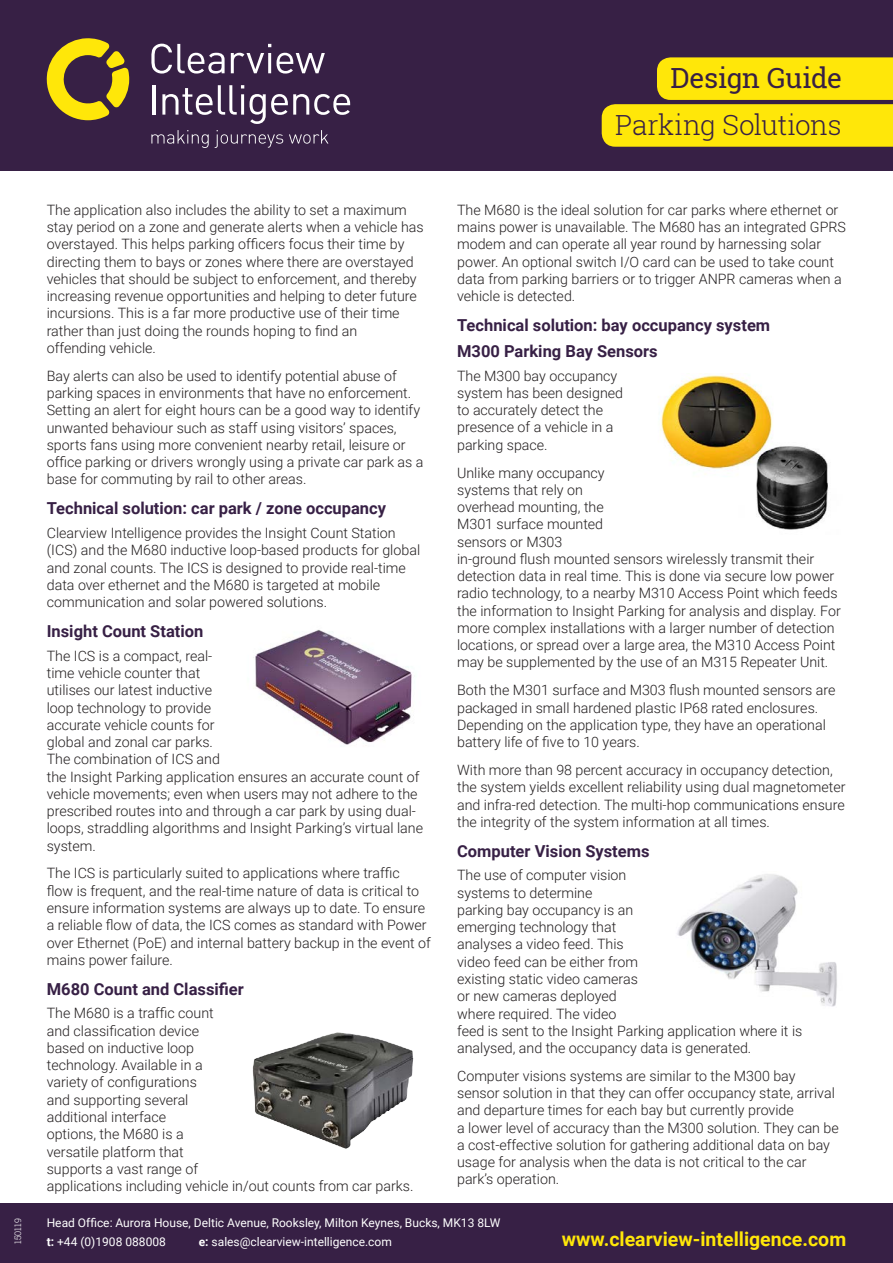
<style>
.page{position:relative;width:893px;height:1263px;background:#fff}
.page>*{position:absolute;margin:0;border:0;box-sizing:border-box;transform-origin:0 0}
.project___location{font:300 27.75px "Roboto Slab";letter-spacing:-.02em;color:#372045}
.t1{font:27.75px "Roboto Slab";letter-spacing:-.015em;color:#372045}
.t2{font:700 19.5px "Roboto";color:#ffe709}
.sub_heading{font:700 16.5px "Roboto";color:#372045}
.body_text{font:300 14.25px/17.2px "Roboto";color:#231f20}
.t3{font:12px "Roboto";color:#fff}
.strapline{font:300 9px "Roboto Slab";color:#fff}
.s1{font-weight:700}
</style>
<div class="page">
<div style="left:0;top:0;width:893px;height:170px;background:#372045"></div>
<svg style="left:46px;top:38px;width:83px;height:82px"></svg>
<svg style="left:151px;top:130px;width:58px;height:18px"></svg>
<svg style="left:215px;top:130px;width:68px;height:18px"></svg>
<svg style="left:289px;top:130px;width:39px;height:14px"></svg>
<svg style="left:151px;top:44px;width:74px;height:30px"></svg>
<svg style="left:231px;top:53px;width:33px;height:20px"></svg>
<hr style="left:268px;top:53px;width:3px;height:20px;background:#fff">
<svg style="left:277px;top:53px;width:48px;height:21px"></svg>
<hr style="left:153px;top:85px;width:3px;height:30px;background:#fff">
<svg style="left:162px;top:85px;width:82px;height:30px"></svg>
<hr style="left:241px;top:94px;width:3px;height:21px;background:#fff">
<svg style="left:250px;top:94px;width:100px;height:30px"></svg>
<svg style="left:602px;top:57px;width:291px;height:90px;background:#e0c812"></svg>
<div style="left:0;top:1203px;width:893px;height:60px;background:#372045"></div>
<img style="left:253px;top:629px;width:159px;height:116px">
<img style="left:252px;top:1032px;width:162px;height:117px">
<img style="left:660px;top:373px;width:168px;height:157px">
<img style="left:677px;top:874px;width:160px;height:133px">
<p class="strapline" style="left:12px;top:1244px;width:27px;rotate:-90deg">150119</p>
<p class="body_text" style="left:47px;top:201px;width:378px">The application also includes the ability to set a maximum stay period on a zone and generate alerts when a vehicle has overstayed. This helps parking officers focus their time by directing them to bays or zones where there are overstayed vehicles that should be subject to enforcement, and thereby increasing revenue opportunities and helping to deter future incursions. This is a far more productive use of their time rather than just doing the rounds hoping to find an<br>offending vehicle.</p>
<p class="body_text" style="left:47px;top:366px;width:378px">Bay alerts can also be used to identify potential abuse of parking spaces in environments that have no enforcement.<br>Setting an alert for eight hours can be a good way to identify unwanted behaviour such as staff using visitors’ spaces, sports fans using more convenient nearby retail, leisure or office parking or drivers wrongly using a private car park as a base for commuting by rail to other areas.</p>
<p class="sub_heading" style="left:47px;top:497px;width:341px">Technical solution: car park / zone occupancy</p>
<p class="body_text" style="left:47px;top:524px;width:375px">Clearview Intelligence provides the Insight Count Station (ICS) and the M680 inductive loop-based products for global and zonal counts. The ICS is designed to provide real-time data over ethernet and the M680 is targeted at mobile communication and solar powered solutions.</p>
<p class="sub_heading" style="left:47px;top:620px;width:158px">Insight Count Station</p>
<p class="body_text" style="left:47px;top:646px;width:378px">The ICS is a compact, real-<br>time vehicle counter that<br>utilises our latest inductive<br>loop technology to provide<br>accurate vehicle counts for<br>global and zonal car parks.<br>The combination of ICS and<br>the Insight Parking application ensures an accurate count of vehicle movements; even when users may not adhere to the prescribed routes into and through a car park by using dual&shy;loops, straddling algorithms and Insight Parking’s virtual lane system.</p>
<p class="body_text" style="left:47px;top:864px;width:386px">The ICS is particularly suited to applications where traffic<br>flow is frequent, and the real-time nature of data is critical to ensure information systems are always up to date. To ensure a reliable flow of data, the ICS comes as standard with Power over Ethernet (PoE) and internal battery backup in the event of mains power failure.</p>
<p class="sub_heading" style="left:47px;top:977px;width:199px">M680 Count and Classifier</p>
<p class="body_text" style="left:47px;top:1004px;width:368px">The M680 is a traffic count<br>and classification device<br>based on inductive loop<br>technology. Available in a<br>variety of configurations<br>and supporting several<br>additional interface<br>options, the M680 is a<br>versatile platform that<br>supports a vast range of<br>applications including vehicle in/out counts from car parks.</p>
<p class="t1" style="left:670px;top:59px;width:173px">Design Guide</p>
<p class="project___location" style="left:615px;top:106px;width:228px">Parking Solutions</p>
<p class="body_text" style="left:457px;top:201px;width:390px">The M680 is the ideal solution for car parks where ethernet or mains power is unavailable. The M680 has an integrated GPRS modem and can operate all year round by harnessing solar power. An optional switch I/O card can be used to take count data from parking barriers or to trigger ANPR cameras when a vehicle is detected.</p>
<p class="sub_heading" style="left:457px;top:314px;width:315px">Technical solution: bay occupancy system</p>
<p class="sub_heading" style="left:457px;top:340px;width:202px">M300 Parking Bay Sensors</p>
<p class="body_text" style="left:457px;top:366px;width:167px">The M300 bay occupancy system has been designed to accurately detect the presence of a vehicle in a parking space.</p>
<p class="body_text" style="left:457px;top:463px;width:385px">Unlike many occupancy<br>systems that rely on<br>overhead mounting, the<br>M301 surface mounted<br>sensors or M303<br>in-ground flush mounted sensors wirelessly transmit their detection data in real time. This is done via secure low power radio technology, to a nearby M310 Access Point which feeds the information to Insight Parking for analysis and display. For more complex installations with a larger number of detection locations, or spread over a large area, the M310 Access Point may be supplemented by the use of an M315 Repeater Unit.</p>
<p class="body_text" style="left:457px;top:681px;width:380px">Both the M301 surface and M303 flush mounted sensors are packaged in small hardened plastic IP68 rated enclosures.<br>Depending on the application type, they have an operational battery life of five to 10 years.</p>
<p class="body_text" style="left:457px;top:761px;width:390px">With more than 98 percent accuracy in occupancy detection, the system yields excellent reliability using dual magnetometer and infra-red detection. The multi-hop communications ensure the integrity of the system information at all times.</p>
<p class="sub_heading" style="left:457px;top:839px;width:194px">Computer Vision Systems</p>
<p class="body_text" style="left:457px;top:866px;width:347px">The use of computer vision<br>systems to determine<br>parking bay occupancy is an<br>emerging technology that<br>analyses a video feed. This<br>video feed can be either from<br>existing static video cameras<br>or new cameras deployed<br>where required. The video<br>feed is sent to the Insight Parking application where it is analysed, and the occupancy data is generated.</p>
<p class="body_text" style="left:457px;top:1067px;width:383px">Computer visions systems are similar to the M300 bay sensor solution in that they can offer occupancy state, arrival and departure times for each bay but currently provide<br>a lower level of accuracy than the M300 solution. They can be a cost-effective solution for gathering additional data on bay usage for analysis when the data is not critical to the car park’s operation.</p>
<p class="t3" style="left:47px;top:1215px;width:455px">Head Office: Aurora House, Deltic Avenue, Rooksley, Milton Keynes, Bucks, MK13 8LW</p>
<p class="t3" style="left:47px;top:1233px;width:121px"><span class="s1">t:</span> +44 (0)1908 088008</p>
<p class="t3" style="left:199px;top:1233px;width:195px"><span class="s1">e:</span> sales@clearview-intelligence.com</p>
<p class="t2" style="left:562px;top:1225px;width:286px">www.clearview-intelligence.com</p>
</div>
